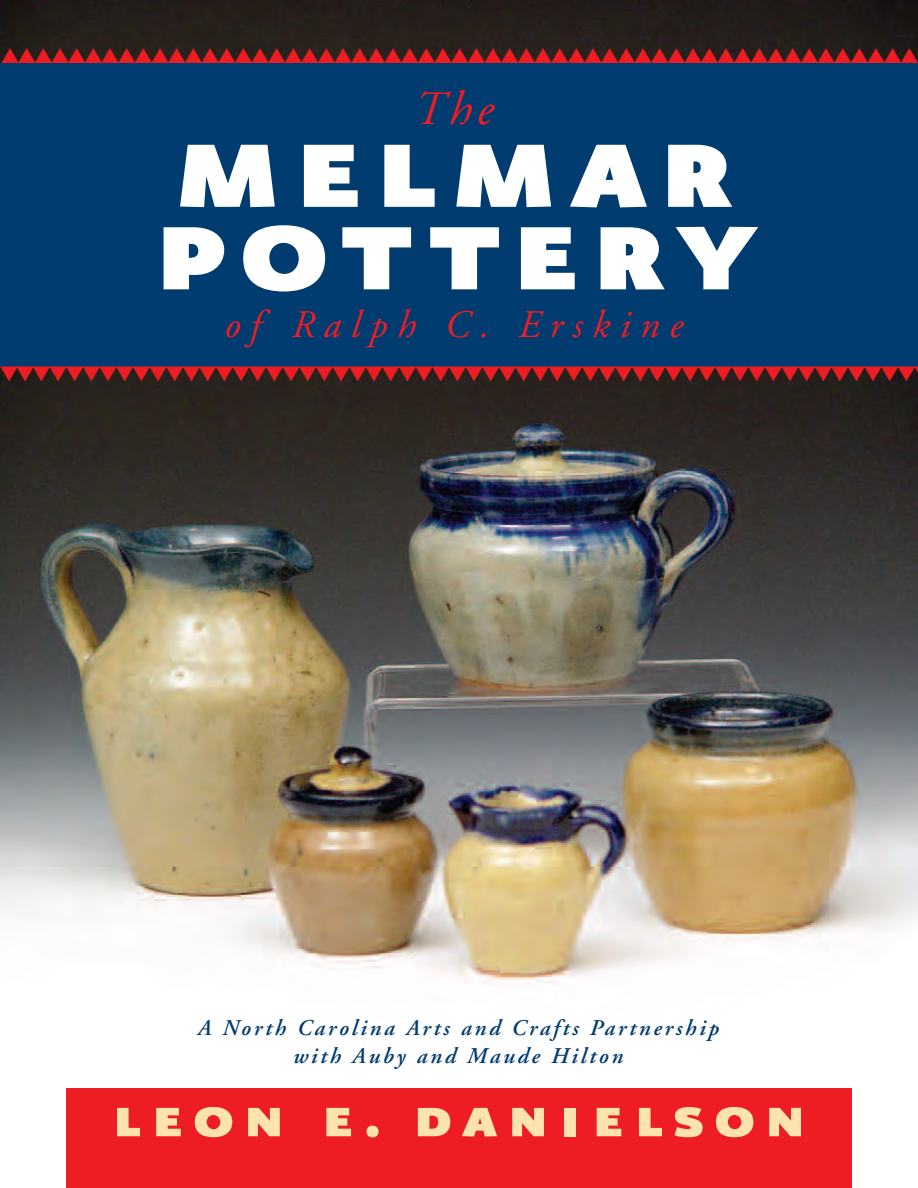
<style>
.page{position:relative;width:918px;height:1188px;background:#fff}
.page>*{position:absolute;margin:0;border:0;box-sizing:border-box;transform-origin:0 0}
.t1{font:157.5px "Eureka Sans Black Caps";letter-spacing:.055em;color:#fff}
.t2{font:72px "Eureka Sans Black Caps";letter-spacing:.125em;color:#fee3af}
.t3{font:48px "Adobe Garamond Italic Os F";color:#ee1d23}
.t4{font:39px "Adobe Garamond Italic Os F";letter-spacing:.25em;color:#ee1d23}
.t5{font:italic 600 22.5px/28.5px "Adobe Garamond";letter-spacing:.125em;color:#013c70;text-align:center}
.t6{font:21px "Zapf Dingbats";color:#ee1d23}
</style>
<div class="page">
<img style="left:0;top:0;width:918px;height:63px">
<img style="left:0;top:367px;width:918px;height:619px">
<div style="left:0;top:63px;width:918px;height:304px;background:#013c70"></div>
<div style="left:66px;top:1088px;width:786px;height:100px;background:#ee1d23"></div>
<p class="t6" style="left:1px;top:43px;width:919px">▲▲▲▲▲▲▲▲▲▲▲▲▲▲▲▲▲▲▲▲▲▲▲▲▲▲▲▲▲▲▲▲▲▲▲▲▲▲▲▲▲▲▲▲▲▲▲▲▲▲▲▲▲▲▲</p>
<h3 class="t3" style="left:414px;top:90px;width:81px">The</h3>
<h1 class="t1" style="left:171px;top:60px;width:566px">melmar</h1>
<h1 class="t1" style="left:151px;top:143px;width:607px">pottery</h1>
<h3 class="t4" style="left:225px;top:309px;width:460px">of Ralph C. Erskine</h3>
<p class="t6" style="left:-1px;top:361px;width:918px">▼▼▼▼▼▼▼▼▼▼▼▼▼▼▼▼▼▼▼▼▼▼▼▼▼▼▼▼▼▼▼▼▼▼▼▼▼▼▼▼▼▼▼▼▼▼▼▼▼▼▼▼▼▼▼</p>
<p class="t5" style="left:198px;top:1015px;width:523px">A North Carolina Arts and Crafts Partnership with Auby and Maude Hilton</p>
<h2 class="t2" style="left:111px;top:1069px;width:697px">leon e. danielson</h2>
</div>
